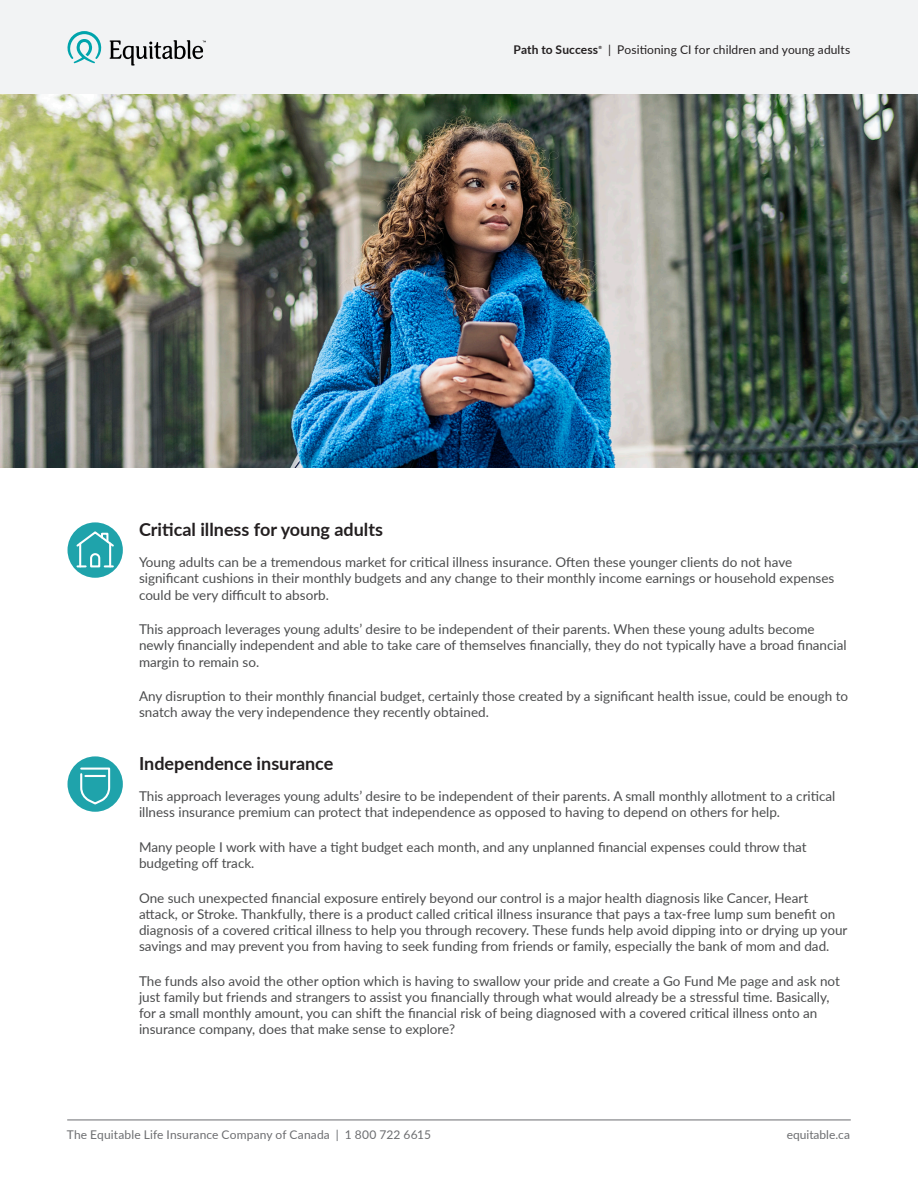
<style>
.page{position:relative;width:918px;height:1188px;background:#fff}
.page>*{position:absolute;margin:0;border:0;box-sizing:border-box;transform-origin:0 0}
.t1{font:700 18px "Lato";color:#231f20}
.t2{font:13.5px/16.2px "Lato";color:#4b4c4d}
.t3{font:12px "Lato";letter-spacing:.01em;color:#6c6d70}
.t4{font:12px "Lato";letter-spacing:.01em;color:#231f20}
.t5{font:700 12px "Lato";letter-spacing:.01em;color:#231f20}
.t6{font:700 4.35px "Lato";color:#231f20}
</style>
<div class="page">
<div style="left:68px;top:522px;width:55px;height:56px;background:#1fa3ab;border-radius:50%"></div>
<div style="left:0;top:0;width:918px;height:94px;background:#f2f3f4"></div>
<svg style="left:68px;top:31px;width:34px;height:32px"></svg>
<svg style="left:110px;top:40px;width:96px;height:26px"></svg>
<hr style="left:67px;top:1120px;width:784px;height:1px;background:#6c6d70">
<img style="left:0;top:94px;width:918px;height:374px">
<div style="left:68px;top:756px;width:55px;height:56px;background:#1fa3ab;border-radius:50%"></div>
<svg style="left:75px;top:530px;width:41px;height:38px"></svg>
<svg style="left:80px;top:767px;width:31px;height:38px"></svg>
<hr style="left:85px;top:775px;width:20px;height:2px;background:#fff">
<p class="t5" style="left:513px;top:41px;width:86px">Path to Success</p>
<p class="t6" style="left:599px;top:44px;width:5px">®</p>
<p class="t4" style="left:608px;top:41px;width:244px">| Positioning CI for children and young adults</p>
<h1 class="t1" style="left:139px;top:517px;width:245px">Critical illness for young adults</h1>
<p class="t2" style="left:139px;top:554px;width:697px">Young adults can be a tremendous market for critical illness insurance. Often these younger clients do not have significant cushions in their monthly budgets and any change to their monthly income earnings or household expenses could be very difficult to absorb.</p>
<p class="t2" style="left:139px;top:621px;width:709px">This approach leverages young adults’ desire to be independent of their parents. When these young adults become newly financially independent and able to take care of themselves financially, they do not typically have a broad financial margin to remain so.</p>
<p class="t2" style="left:139px;top:687px;width:711px">Any disruption to their monthly financial budget, certainly those created by a significant health issue, could be enough to snatch away the very independence they recently obtained.</p>
<h1 class="t1" style="left:139px;top:751px;width:196px">Independence insurance</h1>
<p class="t2" style="left:139px;top:788px;width:698px">This approach leverages young adults’ desire to be independent of their parents. A small monthly allotment to a critical illness insurance premium can protect that independence as opposed to having to depend on others for help.</p>
<p class="t2" style="left:139px;top:838px;width:669px">Many people I work with have a tight budget each month, and any unplanned financial expenses could throw that budgeting off track.</p>
<p class="t2" style="left:139px;top:889px;width:710px">One such unexpected financial exposure entirely beyond our control is a major health diagnosis like Cancer, Heart attack, or Stroke. Thankfully, there is a product called critical illness insurance that pays a tax-free lump sum benefit on diagnosis of a covered critical illness to help you through recovery. These funds help avoid dipping into or drying up your savings and may prevent you from having to seek funding from friends or family, especially the bank of mom and dad.</p>
<p class="t2" style="left:139px;top:972px;width:702px">The funds also avoid the other option which is having to swallow your pride and create a Go Fund Me page and ask not just family but friends and strangers to assist you financially through what would already be a stressful time. Basically, for a small monthly amount, you can shift the financial risk of being diagnosed with a covered critical illness onto an insurance company, does that make sense to explore?</p>
<p class="t3" style="left:67px;top:1126px;width:366px">The Equitable Life Insurance Company of Canada | 1 800 722 6615</p>
<p class="t3" style="left:787px;top:1126px;width:65px">equitable.ca</p>
</div>
